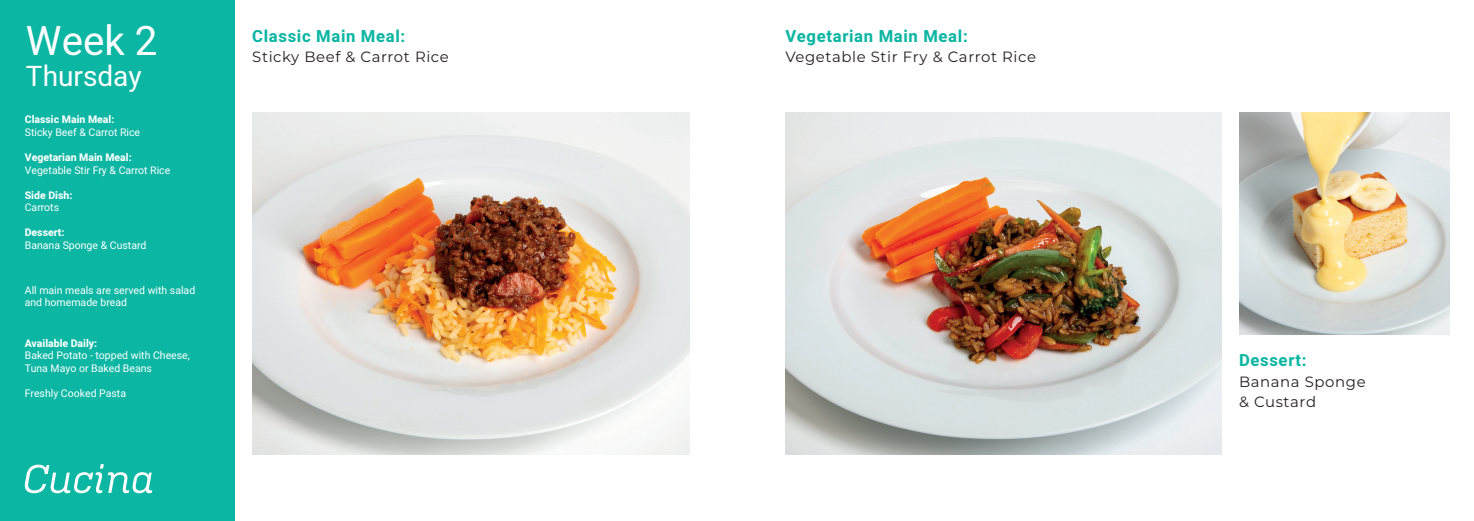
<style>
.page{position:relative;width:1474px;height:521px;background:#fff}
.page>*{position:absolute;margin:0;border:0;box-sizing:border-box;transform-origin:0 0}
.t1{font:40.25px "Heebo";color:#fff}
.t2{font:28px "Heebo";color:#fff}
.t3{font:700 16.62px "Heebo";letter-spacing:.04em;color:#0bb6a3}
.t4{font:14.88px/20.1px "Montserrat";letter-spacing:.04em;color:#231f20}
.t5{font:10.5px/12.6px "Heebo";color:#fff}
.t6{font:800 10.5px "Heebo";color:#fff}
</style>
<div class="page">
<div style="left:0;top:0;width:235px;height:521px;background:#0bb6a3"></div>
<img style="left:252px;top:112px;width:438px;height:342px">
<img style="left:1239px;top:112px;width:210px;height:223px">
<img style="left:785px;top:112px;width:436px;height:342px">
<svg style="left:25px;top:464px;width:127px;height:29px"></svg>
<h1 class="t1" style="left:26px;top:12px;width:133px">Week 2</h1>
<h2 class="t2" style="left:26px;top:57px;width:117px">Thursday</h2>
<p class="t6" style="left:25px;top:112px;width:91px">Classic Main Meal:</p>
<p class="t5" style="left:25px;top:126px;width:117px">Sticky Beef &amp; Carrot Rice</p>
<p class="t6" style="left:25px;top:150px;width:108px">Vegetarian Main Meal:</p>
<p class="t5" style="left:25px;top:163px;width:147px">Vegetable Stir Fry &amp; Carrot Rice</p>
<p class="t6" style="left:25px;top:188px;width:49px">Side Dish:</p>
<p class="t5" style="left:25px;top:201px;width:36px">Carrots</p>
<p class="t6" style="left:25px;top:225px;width:41px">Dessert:</p>
<p class="t5" style="left:25px;top:239px;width:123px">Banana Sponge &amp; Custard</p>
<p class="t5" style="left:25px;top:284px;width:172px">All main meals are served with salad and homemade bread</p>
<p class="t6" style="left:25px;top:335px;width:74px">Available Daily:</p>
<p class="t5" style="left:25px;top:349px;width:167px">Baked Potato - topped with Cheese,<br>Tuna Mayo or Baked Beans</p>
<p class="t5" style="left:25px;top:387px;width:103px">Freshly Cooked Pasta</p>
<h3 class="t3" style="left:252px;top:25px;width:154px">Classic Main Meal:</h3>
<h3 class="t4" style="left:252px;top:46px;width:198px">Sticky Beef &amp; Carrot Rice</h3>
<h3 class="t3" style="left:785px;top:25px;width:184px">Vegetarian Main Meal:</h3>
<h3 class="t4" style="left:785px;top:46px;width:252px">Vegetable Stir Fry &amp; Carrot Rice</h3>
<h3 class="t3" style="left:1239px;top:349px;width:69px">Dessert:</h3>
<h3 class="t4" style="left:1239px;top:371px;width:128px">Banana Sponge &amp; Custard</h3>
</div>
